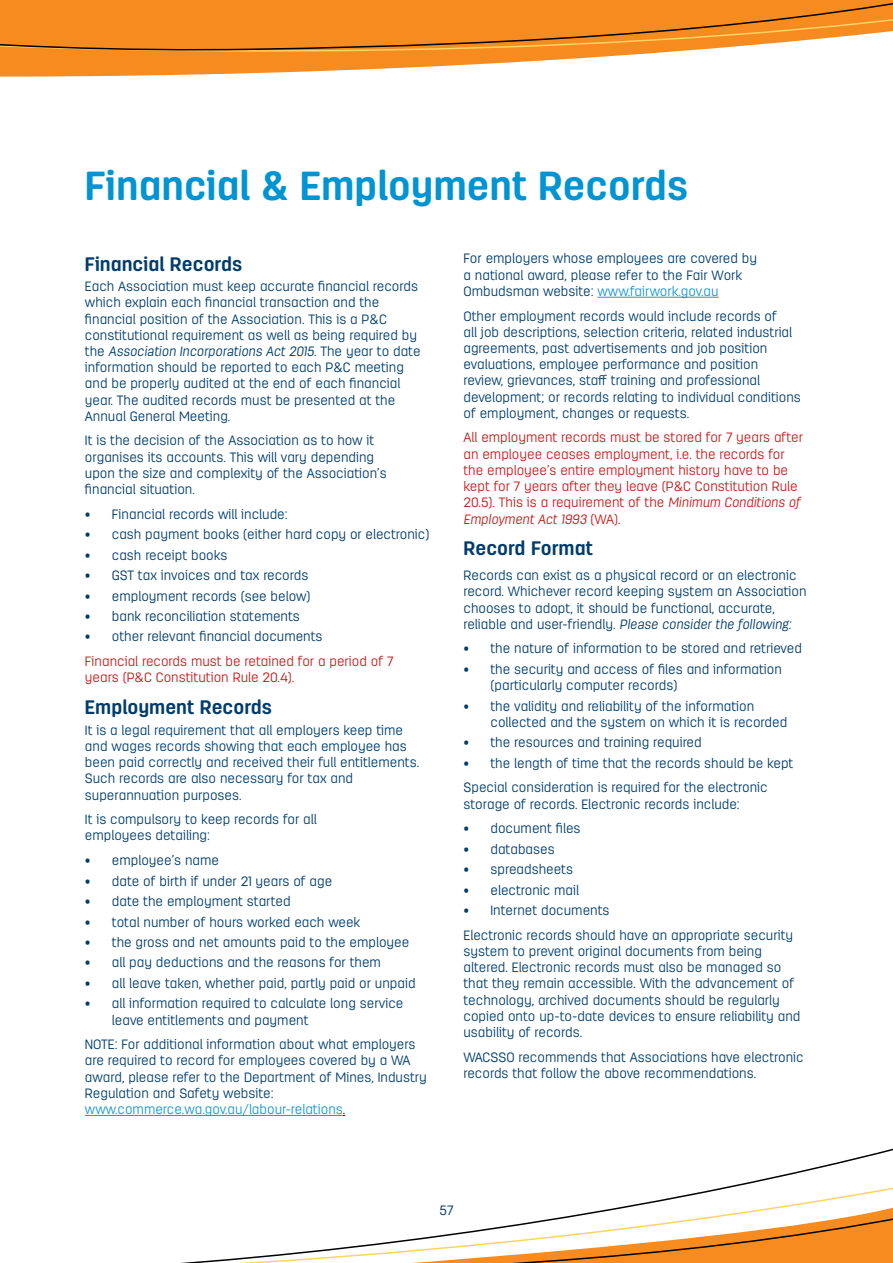
<style>
.page{position:relative;width:893px;height:1263px;background:#fff}
.page>*{position:absolute;margin:0;border:0;box-sizing:border-box;transform-origin:0 0}
.t1{font:700 40.5px "Antartida Rounded";color:#0194d3}
.t2{font:700 19.5px "Antartida Rounded";color:#003c6c}
.t3{font:300 13.5px/16.2px "Antartida Rounded";color:#003e6e}
.t4{font:300 13.5px/16.2px "Antartida Rounded";color:#003c6c}
.t5{font:300 13.5px/16.2px "Antartida Rounded";color:#c51e1e}
.s1{font-style:italic}
.s2{color:#1796d3}
.s3{color:#123151}
</style>
<div class="page">
<svg style="left:0;top:58px;width:582px;height:19px"></svg>
<svg style="left:0;top:0;width:893px;height:58px;background:#f09130"></svg>
<svg style="left:84px;top:1114px;width:809px;height:149px"></svg>
<hr style="left:85px;top:1115px;width:258px;height:1px;background:#1796d3">
<hr style="left:597px;top:297px;width:122px;height:1px;background:#1796d3">
<h1 class="t1" style="left:85px;top:164px;width:605px">Financial &amp; Employment Records</h1>
<h2 class="t2" style="left:85px;top:253px;width:159px">Financial Records</h2>
<p class="t3" style="left:85px;top:278px;width:337px">Each Association must keep accurate financial records which explain each financial transaction and the financial position of the Association. This is a P&amp;C constitutional requirement as well as being required by the <span class="s1">Association Incorporations Act 2015</span>. The year to date information should be reported to each P&amp;C meeting and be properly audited at the end of each financial year. The audited records must be presented at the Annual General Meeting.</p>
<p class="t3" style="left:85px;top:433px;width:303px">It is the decision of the Association as to how it organises its accounts. This will vary depending upon the size and complexity of the Association’s financial situation.</p>
<p class="t4" style="left:85px;top:506px;width:204px">• Financial records will include:</p>
<p class="t4" style="left:85px;top:526px;width:346px">• cash payment books (either hard copy or electronic)</p>
<p class="t4" style="left:85px;top:547px;width:144px">• cash receipt books</p>
<p class="t4" style="left:85px;top:567px;width:225px">• GST tax invoices and tax records</p>
<p class="t4" style="left:85px;top:588px;width:227px">• employment records (see below)</p>
<p class="t4" style="left:85px;top:608px;width:216px">• bank reconciliation statements</p>
<p class="t4" style="left:85px;top:629px;width:239px">• other relevant financial documents</p>
<p class="t5" style="left:85px;top:653px;width:310px">Financial records must be retained for a period of 7 years (P&amp;C Constitution Rule 20.4).</p>
<h2 class="t2" style="left:85px;top:696px;width:189px">Employment Records</h2>
<p class="t3" style="left:85px;top:722px;width:335px">It is a legal requirement that all employers keep time and wages records showing that each employee has been paid correctly and received their full entitlements.<br>Such records are also necessary for tax and superannuation purposes.</p>
<p class="t3" style="left:85px;top:812px;width:233px">It is compulsory to keep records for all employees detailing:</p>
<p class="t4" style="left:85px;top:852px;width:136px">• employee’s name</p>
<p class="t4" style="left:85px;top:873px;width:249px">• date of birth if under 21 years of age</p>
<p class="t4" style="left:85px;top:893px;width:207px">• date the employment started</p>
<p class="t4" style="left:85px;top:914px;width:277px">• total number of hours worked each week</p>
<p class="t4" style="left:85px;top:934px;width:326px">• the gross and net amounts paid to the employee</p>
<p class="t4" style="left:85px;top:955px;width:298px">• all pay deductions and the reasons for them</p>
<p class="t4" style="left:85px;top:975px;width:332px">• all leave taken, whether paid, partly paid or unpaid</p>
<p class="t4" style="left:112px;top:996px;width:293px;text-indent:-27px">• all information required to calculate long service leave entitlements and payment</p>
<p class="t3" style="left:85px;top:1036px;width:343px">NOTE: For additional information about what employers are required to record for employees covered by a WA award, please refer to the Department of Mines, Industry Regulation and Safety website: <span class="s2">www.commerce.wa.gov.au/labour-relations</span><span class="s3">.</span></p>
<p class="t3" style="left:463px;top:251px;width:295px">For employers whose employees are covered by a national award, please refer to the Fair Work<br>Ombudsman website: <span class="s2">www.fairwork.gov.au</span></p>
<p class="t3" style="left:463px;top:308px;width:339px">Other employment records would include records of<br>all job descriptions, selection criteria, related industrial agreements, past advertisements and job position evaluations, employee performance and position review, grievances, staff training and professional development; or records relating to individual conditions of employment, changes or requests.</p>
<p class="t5" style="left:463px;top:430px;width:341px">All employment records must be stored for 7 years after an employee ceases employment, i.e. the records for the employee’s entire employment history have to be kept for 7 years after they leave (P&amp;C Constitution Rule 20.5). This is a requirement of the <span class="s1">Minimum Conditions of Employment Act 1993</span> (WA).</p>
<h2 class="t2" style="left:463px;top:538px;width:131px">Record Format</h2>
<p class="t3" style="left:463px;top:567px;width:345px">Records can exist as a physical record or an electronic record. Whichever record keeping system an Association chooses to adopt, it should be functional, accurate, reliable and user-friendly. <span class="s1">Please consider the following:</span></p>
<p class="t4" style="left:463px;top:641px;width:340px">• the nature of information to be stored and retrieved</p>
<p class="t4" style="left:490px;top:661px;width:293px;text-indent:-27px">• the security and access of files and information (particularly computer records)</p>
<p class="t4" style="left:490px;top:698px;width:298px;text-indent:-27px">• the validity and reliability of the information collected and the system on which it is recorded</p>
<p class="t4" style="left:463px;top:734px;width:240px">• the resources and training required</p>
<p class="t4" style="left:463px;top:755px;width:331px">• the length of time that the records should be kept</p>
<p class="t3" style="left:463px;top:780px;width:306px">Special consideration is required for the electronic storage of records. Electronic records include:</p>
<p class="t4" style="left:463px;top:821px;width:119px">• document files</p>
<p class="t4" style="left:463px;top:841px;width:93px">• databases</p>
<p class="t4" style="left:463px;top:861px;width:111px">• spreadsheets</p>
<p class="t4" style="left:463px;top:882px;width:117px">• electronic mail</p>
<p class="t4" style="left:463px;top:902px;width:148px">• Internet documents</p>
<p class="t3" style="left:463px;top:927px;width:338px">Electronic records should have an appropriate security system to prevent original documents from being altered. Electronic records must also be managed so that they remain accessible. With the advancement of technology, archived documents should be regularly copied onto up-to-date devices to ensure reliability and usability of records.</p>
<p class="t3" style="left:463px;top:1049px;width:342px">WACSSO recommends that Associations have electronic records that follow the above recommendations.</p>
<p class="t4" style="left:440px;top:1202px;width:15px">57</p>
</div>
